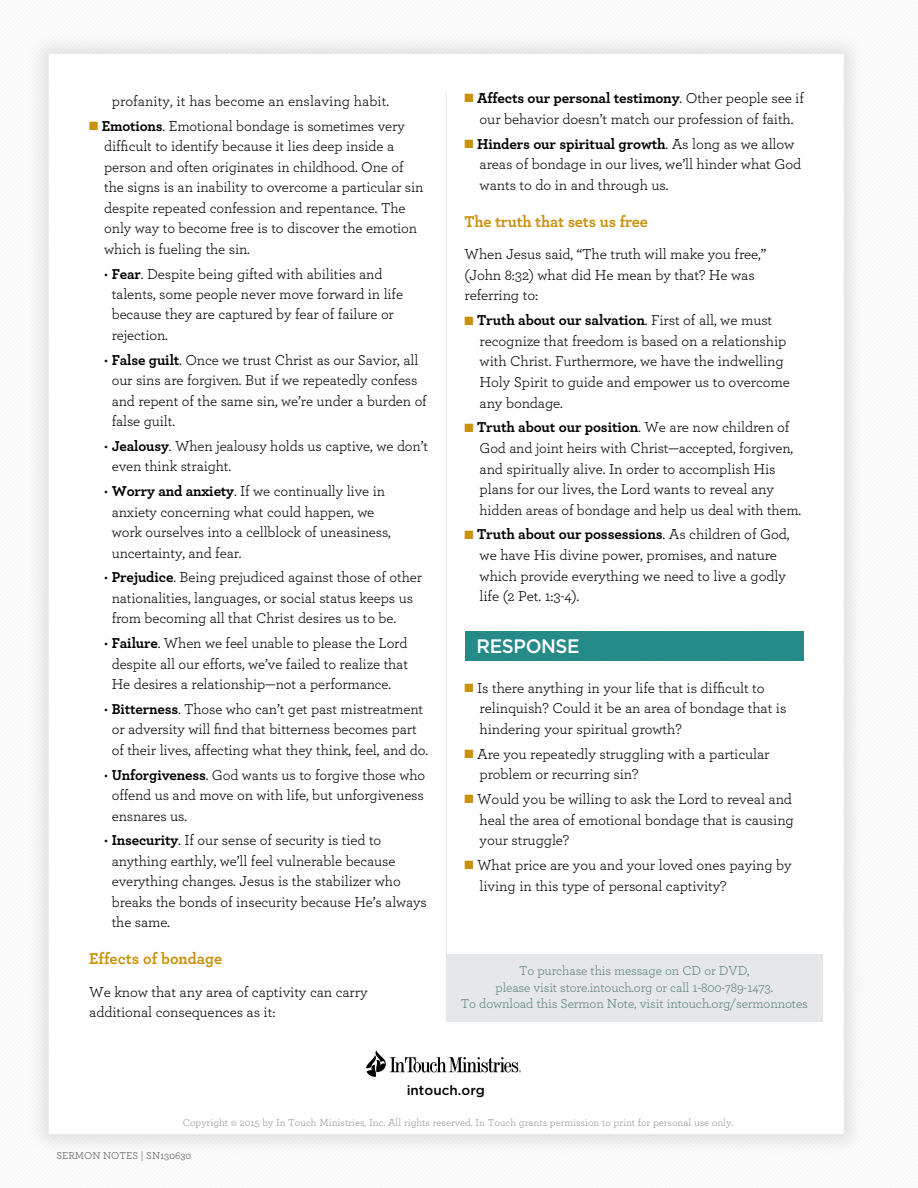
<style>
.page{position:relative;width:918px;height:1188px;background:#fff}
.page>*{position:absolute;margin:0;border:0;box-sizing:border-box;transform-origin:0 0}
.t1{font:500 19.5px "Gotham";letter-spacing:-.02em;color:#fff;scale:.96 1}
.t2{font:700 16.5px "Archer";letter-spacing:-.01em;color:#c9920e}
.t3{font:15px/20.5px "Archer";letter-spacing:-.01em;color:#000}
.t4{font:13.5px/16.5px "Archer";letter-spacing:-.01em;color:#5d8280;text-align:center}
.t5{font:500 13.5px "Gotham";color:#000}
.t6{font:10.5px "Archer";color:#939598}
.t7{font:10.5px "Archer";color:#58595b}
.s1{color:#c9920e}
.s2{font-weight:700}
</style>
<div class="page">
<img style="left:33px;top:36px;width:827px;height:1116px">
<div style="left:465px;top:632px;width:339px;height:29px;background:#258a88"></div>
<hr style="left:446px;top:92px;width:1px;height:930px;background:#e6e7e8">
<div style="left:447px;top:955px;width:376px;height:67px;background:#e6e7e8"></div>
<svg style="left:366px;top:1051px;width:155px;height:26px"></svg>
<p class="t3" style="left:112px;top:90px;width:279px">profanity, it has become an enslaving habit.</p>
<p class="t3" style="left:104px;top:115px;width:321px;text-indent:-15px"><span class="s1">■</span> <span class="s2">Emotions</span>. Emotional bondage is sometimes very difficult to identify because it lies deep inside a person and often originates in childhood. One of the signs is an inability to overcome a particular sin despite repeated confession and repentance. The only way to become free is to discover the emotion which is fueling the sin.</p>
<p class="t3" style="left:112px;top:263px;width:293px;text-indent:-7px">• <span class="s2">Fear</span>. Despite being gifted with abilities and talents, some people never move forward in life because they are captured by fear of failure or rejection.</p>
<p class="t3" style="left:112px;top:349px;width:317px;text-indent:-7px">• <span class="s2">False guilt</span>. Once we trust Christ as our Savior, all our sins are forgiven. But if we repeatedly confess and repent of the same sin, we’re under a burden of false guilt.</p>
<p class="t3" style="left:112px;top:435px;width:318px;text-indent:-7px">• <span class="s2">Jealousy</span>. When jealousy holds us captive, we don’t even think straight.</p>
<p class="t3" style="left:112px;top:481px;width:281px;text-indent:-7px">• <span class="s2">Worry and anxiety</span>. If we continually live in anxiety concerning what could happen, we work ourselves into a cellblock of uneasiness, uncertainty, and fear.</p>
<p class="t3" style="left:112px;top:567px;width:312px;text-indent:-7px">• <span class="s2">Prejudice</span>. Being prejudiced against those of other nationalities, languages, or social status keeps us from becoming all that Christ desires us to be.</p>
<p class="t3" style="left:112px;top:633px;width:298px;text-align:justify;text-indent:-7px">• <span class="s2">Failure</span>. When we feel unable to please the Lord despite all our efforts, we’ve failed to realize that He desires a relationship—not a performance.</p>
<p class="t3" style="left:104px;top:698px;width:325px;text-align:center">• <span class="s2">Bitterness</span>. Those who can’t get past mistreatment or adversity will find that bitterness becomes part<br>of their lives, affecting what they think, feel, and do.</p>
<p class="t3" style="left:112px;top:764px;width:315px;text-align:justify;text-indent:-7px">• <span class="s2">Unforgiveness</span>. God wants us to forgive those who offend us and move on with life, but unforgiveness ensnares us.</p>
<p class="t3" style="left:112px;top:830px;width:317px;text-indent:-7px">• <span class="s2">Insecurity</span>. If our sense of security is tied to anything earthly, we’ll feel vulnerable because everything changes. Jesus is the stabilizer who breaks the bonds of insecurity because He’s always the same.</p>
<p class="t2" style="left:89px;top:949px;width:135px">Effects of bondage</p>
<p class="t3" style="left:89px;top:981px;width:280px">We know that any area of captivity can carry additional consequences as it:</p>
<p class="t3" style="left:465px;top:88px;width:341px;text-align:center"><span class="s1">■</span> <span class="s2">Affects our personal testimony</span>. Other people see if our behavior doesn’t match our profession of faith.</p>
<p class="t3" style="left:480px;top:133px;width:323px;text-indent:-15px"><span class="s1">■</span> <span class="s2">Hinders our spiritual growth</span>. As long as we allow areas of bondage in our lives, we’ll hinder what God wants to do in and through us.</p>
<p class="t2" style="left:465px;top:211px;width:185px">The truth that sets us free</p>
<p class="t3" style="left:465px;top:243px;width:303px">When Jesus said, “The truth will make you free,” (John 8:32) what did He mean by that? He was referring to:</p>
<p class="t3" style="left:480px;top:310px;width:312px;text-indent:-15px"><span class="s1">■</span> <span class="s2">Truth about our salvation</span>. First of all, we must recognize that freedom is based on a relationship with Christ. Furthermore, we have the indwelling Holy Spirit to guide and empower us to overcome any bondage.</p>
<p class="t3" style="left:480px;top:417px;width:323px;text-indent:-15px"><span class="s1">■</span> <span class="s2">Truth about our position</span>. We are now children of God and joint heirs with Christ—accepted, forgiven, and spiritually alive. In order to accomplish His plans for our lives, the Lord wants to reveal any hidden areas of bondage and help us deal with them.</p>
<p class="t3" style="left:480px;top:524px;width:311px;text-indent:-15px"><span class="s1">■</span> <span class="s2">Truth about our possessions</span>. As children of God, we have His divine power, promises, and nature which provide everything we need to live a godly life (2 Pet. 1:3-4).</p>
<h1 class="t1" style="left:477px;top:635px;width:109px">RESPONSE</h1>
<p class="t3" style="left:480px;top:677px;width:308px;text-indent:-15px"><span class="s1">■</span> Is there anything in your life that is difficult to relinquish? Could it be an area of bondage that is hindering your spiritual growth?</p>
<p class="t3" style="left:480px;top:743px;width:291px;text-indent:-15px"><span class="s1">■</span> Are you repeatedly struggling with a particular problem or recurring sin?</p>
<p class="t3" style="left:480px;top:788px;width:316px;text-align:justify;text-indent:-15px"><span class="s1">■</span> Would you be willing to ask the Lord to reveal and heal the area of emotional bondage that is causing your struggle?</p>
<p class="t3" style="left:480px;top:854px;width:314px;text-indent:-15px"><span class="s1">■</span> What price are you and your loved ones paying by living in this type of personal captivity?</p>
<p class="t4" style="left:461px;top:962px;width:349px">To purchase this message on CD or DVD,<br>please visit store.intouch.org or call 1-800-789-1473.<br>To download this Sermon Note, visit intouch.org/sermonnotes</p>
<p class="t5" style="left:407px;top:1083px;width:80px">intouch.org</p>
<p class="t6" style="left:183px;top:1116px;width:552px">Copyright © 2015 by In Touch Ministries, Inc. All rights reserved. In Touch grants permission to print for personal use only.</p>
<p class="t7" style="left:56px;top:1149px;width:136px">SERMON NOTES | SN130630</p>
</div>
